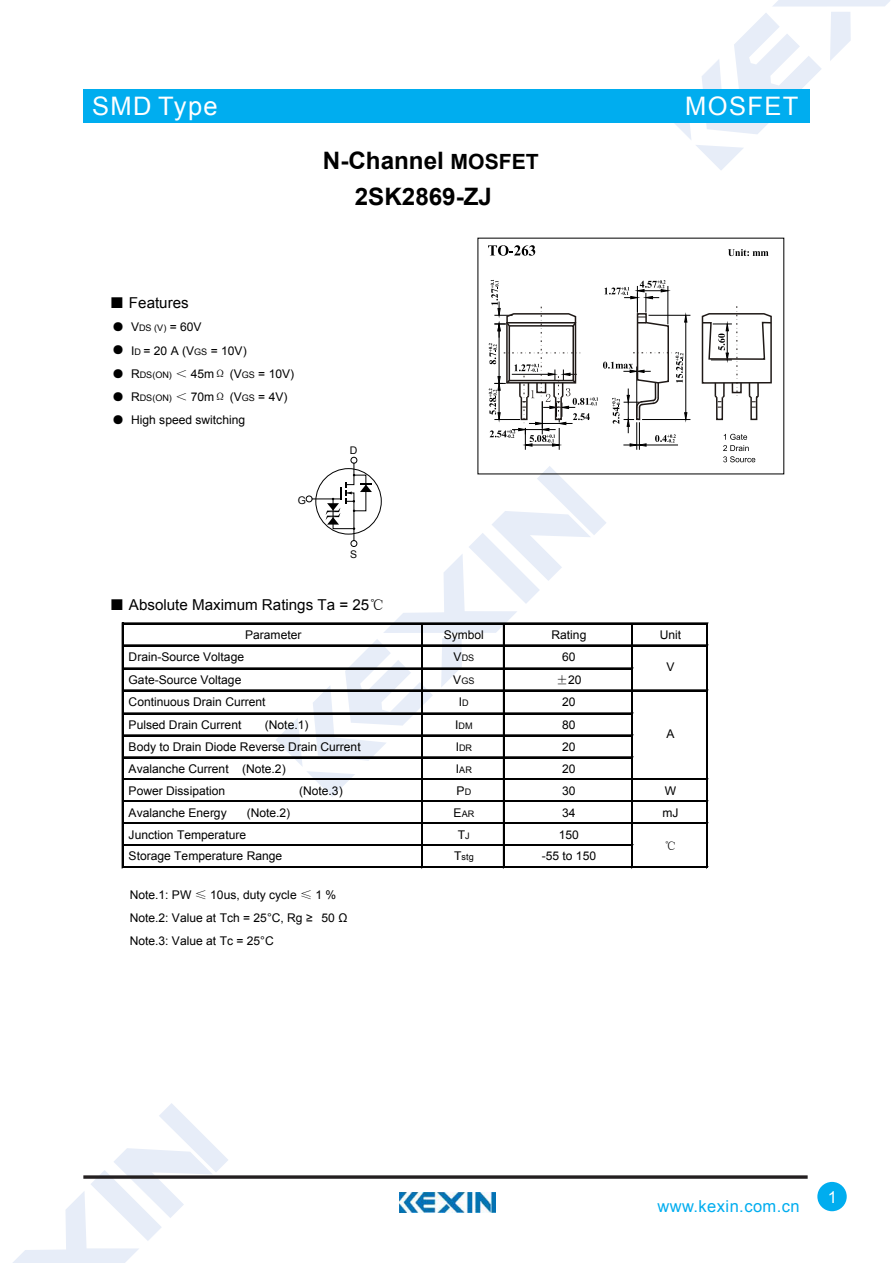
<style>
.page{position:relative;width:893px;height:1263px;background:#fff}
.page>*{position:absolute;margin:0;border:0;box-sizing:border-box;transform-origin:0 0}
.t1{font:25.5px "Arial";letter-spacing:.055em;color:#fff}
.t2{font:700 24px/35.8px "Arial";color:#000}
.t3{font:16.5px "Arial";letter-spacing:.025em;color:#00adef}
.t4{font:16.5px "Arial";color:#fff}
.t5{font:15px "Arial";color:#000}
.t6{font:12px/23.1px "Arial";color:#000}
.t7{font:12px "Sim Sun";color:#000}
.t8{font:10.5px "Arial";color:#000}
.t9{font:9px "Arial";color:#000}
.s1{font-size:21px}
.s2{font-family:"Sim Sun"}
.s3{font-size:9px}
.s4{font-size:12px}
</style>
<div class="page">
<svg style="left:674px;top:0;width:216px;height:170px"></svg>
<svg style="left:13px;top:1103px;width:215px;height:160px"></svg>
<div style="left:83px;top:89px;width:726px;height:34px;background:#00adef"></div>
<svg style="left:83px;top:1175px;width:725px;height:4px;background:#433f40"></svg>
<div style="left:817px;top:1182px;width:30px;height:29px;background:#00adef;border-radius:50%"></div>
<img style="left:400px;top:1193px;width:95px;height:20px">
<hr style="left:122px;top:623px;width:2px;height:245px;background:#000">
<hr style="left:421px;top:624px;width:1px;height:244px;background:#000">
<hr style="left:422px;top:624px;width:1px;height:244px;background:#000">
<hr style="left:503px;top:624px;width:2px;height:244px;background:#000">
<hr style="left:631px;top:624px;width:1px;height:244px;background:#000">
<hr style="left:632px;top:624px;width:1px;height:244px;background:#000">
<hr style="left:706px;top:624px;width:2px;height:244px;background:#000">
<hr style="left:124px;top:623px;width:584px;height:1px;background:#000">
<hr style="left:124px;top:645px;width:584px;height:1px;background:#000">
<hr style="left:124px;top:668px;width:509px;height:1px;background:#000">
<hr style="left:124px;top:690px;width:584px;height:1px;background:#000">
<hr style="left:124px;top:713px;width:509px;height:1px;background:#000">
<hr style="left:124px;top:735px;width:509px;height:1px;background:#000">
<hr style="left:124px;top:757px;width:509px;height:1px;background:#000">
<hr style="left:124px;top:779px;width:584px;height:1px;background:#000">
<hr style="left:124px;top:800px;width:584px;height:1px;background:#000">
<hr style="left:124px;top:801px;width:584px;height:1px;background:#000">
<hr style="left:124px;top:822px;width:584px;height:1px;background:#000">
<hr style="left:124px;top:823px;width:584px;height:1px;background:#000">
<hr style="left:124px;top:844px;width:509px;height:1px;background:#000">
<hr style="left:124px;top:845px;width:509px;height:1px;background:#000">
<hr style="left:124px;top:866px;width:584px;height:1px;background:#000">
<hr style="left:124px;top:867px;width:584px;height:1px;background:#000">
<div style="left:351px;top:457px;width:6px;height:7px;border:1px solid #000;border-radius:50%"></div>
<svg style="left:276px;top:462px;width:330px;height:335px"></svg>
<hr style="left:642px;top:419px;width:48px;height:1px;background:#000">
<hr style="left:648px;top:315px;width:42px;height:1px;background:#000">
<svg style="left:488px;top:245px;width:47px;height:11px"></svg>
<svg style="left:728px;top:249px;width:40px;height:7px"></svg>
<div style="left:716px;top:396px;width:7px;height:24px;border:2px solid #1f1917"></div>
<div style="left:750px;top:396px;width:7px;height:24px;border:2px solid #1f1917"></div>
<svg style="left:701px;top:306px;width:71px;height:102px"></svg>
<svg style="left:723px;top:434px;width:32px;height:28px"></svg>
<svg style="left:489px;top:280px;width:198px;height:170px"></svg>
<h1 class="t1" style="left:92px;top:89px;width:127px">SMD Type</h1>
<h2 class="t2" style="left:355px;top:144px;width:185px;text-indent:-32px">N-Channel <span class="s1">MOSFET<br></span>2SK2869-ZJ</h2>
<p class="t5" style="left:110px;top:293px;width:81px"><span class="s2">■</span> Features</p>
<p class="t6" style="left:112px;top:316px;width:91px"><span class="s2">●</span> V<span class="s3">DS (V)</span> = 60V</p>
<p class="t6" style="left:112px;top:339px;width:136px"><span class="s2">●</span> I<span class="s3">D</span> = 20 A (V<span class="s3">GS</span> = 10V)</p>
<p class="t6" style="left:112px;top:362px;width:183px"><span class="s2">●</span> R<span class="s3">DS(ON)</span> <span class="s2">＜</span> 45m<span class="s2">Ω</span> (V<span class="s3">GS</span> = 10V)</p>
<p class="t6" style="left:112px;top:385px;width:177px"><span class="s2">●</span> R<span class="s3">DS(ON)</span> <span class="s2">＜</span> 70m<span class="s2">Ω</span> (V<span class="s3">GS</span> = 4V)</p>
<p class="t6" style="left:112px;top:408px;width:134px"><span class="s2">●</span> High speed switching</p>
<p class="t8" style="left:298px;top:493px;width:10px">G</p>
<p class="t8" style="left:350px;top:443px;width:9px">D</p>
<p class="t8" style="left:350px;top:548px;width:9px">S</p>
<h1 class="t1" style="left:685px;top:89px;width:115px">MOSFET</h1>
<p class="t5" style="left:110px;top:595px;width:276px"><span class="s2">■</span> Absolute Maximum Ratings Ta = 25<span class="s2">℃</span></p>
<p class="t6" style="left:245px;top:623px;width:58px">Parameter</p>
<p class="t6" style="left:444px;top:623px;width:42px">Symbol</p>
<p class="t6" style="left:551px;top:623px;width:36px">Rating</p>
<p class="t6" style="left:660px;top:623px;width:23px">Unit</p>
<p class="t6" style="left:129px;top:646px;width:117px">Drain-Source Voltage</p>
<p class="t9" style="left:453px;top:652px;width:22px"><span class="s4">V</span>DS</p>
<p class="t6" style="left:562px;top:646px;width:15px">60</p>
<p class="t6" style="left:129px;top:668px;width:114px">Gate-Source Voltage</p>
<p class="t9" style="left:453px;top:675px;width:23px"><span class="s4">V</span>GS</p>
<p class="t6" style="left:556px;top:669px;width:27px"><span class="s2">±</span>20</p>
<p class="t6" style="left:129px;top:691px;width:138px">Continuous Drain Current</p>
<p class="t6" style="left:459px;top:691px;width:11px">I<span class="s3">D</span></p>
<p class="t6" style="left:562px;top:691px;width:15px">20</p>
<p class="t6" style="left:129px;top:713px;width:114px">Pulsed Drain Current</p>
<p class="t6" style="left:265px;top:713px;width:45px">(Note.1)</p>
<p class="t9" style="left:455px;top:720px;width:19px"><span class="s4">I</span>DM</p>
<p class="t6" style="left:562px;top:713px;width:15px">80</p>
<p class="t6" style="left:129px;top:735px;width:234px">Body to Drain Diode Reverse Drain Current</p>
<p class="t9" style="left:456px;top:742px;width:18px"><span class="s4">I</span>DR</p>
<p class="t6" style="left:562px;top:735px;width:15px">20</p>
<p class="t6" style="left:129px;top:757px;width:159px">Avalanche Current (Note.2)</p>
<p class="t9" style="left:456px;top:764px;width:18px"><span class="s4">I</span>AR</p>
<p class="t6" style="left:562px;top:757px;width:15px">20</p>
<p class="t6" style="left:129px;top:779px;width:98px">Power Dissipation</p>
<p class="t6" style="left:299px;top:779px;width:45px">(Note.3)</p>
<p class="t6" style="left:457px;top:779px;width:16px">P<span class="s3">D</span></p>
<p class="t6" style="left:562px;top:779px;width:15px">30</p>
<p class="t6" style="left:665px;top:779px;width:13px">W</p>
<p class="t6" style="left:129px;top:801px;width:100px">Avalanche Energy</p>
<p class="t6" style="left:247px;top:801px;width:45px">(Note.2)</p>
<p class="t9" style="left:454px;top:808px;width:22px"><span class="s4">E</span>AR</p>
<p class="t6" style="left:562px;top:801px;width:15px">34</p>
<p class="t6" style="left:662px;top:801px;width:18px">mJ</p>
<p class="t6" style="left:129px;top:823px;width:119px">Junction Temperature</p>
<p class="t6" style="left:458px;top:823px;width:13px">T<span class="s3">J</span></p>
<p class="t6" style="left:559px;top:823px;width:22px">150</p>
<p class="t6" style="left:129px;top:845px;width:155px">Storage Temperature Range</p>
<p class="t9" style="left:454px;top:851px;width:21px"><span class="s4">T</span>stg</p>
<p class="t6" style="left:542px;top:845px;width:56px">-55 to 150</p>
<p class="t6" style="left:666px;top:656px;width:10px">V</p>
<p class="t6" style="left:666px;top:723px;width:10px">A</p>
<p class="t7" style="left:664px;top:840px;width:14px">℃</p>
<p class="t6" style="left:130px;top:883px;width:208px">Note.1: PW <span class="s2">≤</span> 10us, duty cycle <span class="s2">≤</span> 1 %<br>Note.2: Value at Tch = 25°C, Rg ≥</p>
<p class="t6" style="left:322px;top:907px;width:27px">50 Ω</p>
<p class="t6" style="left:130px;top:930px;width:146px">Note.3: Value at Tc = 25°C</p>
<h3 class="t3" style="left:657px;top:1196px;width:144px">www.kexin.com.cn</h3>
<h3 class="t4" style="left:828px;top:1186px;width:11px">1</h3>
</div>
